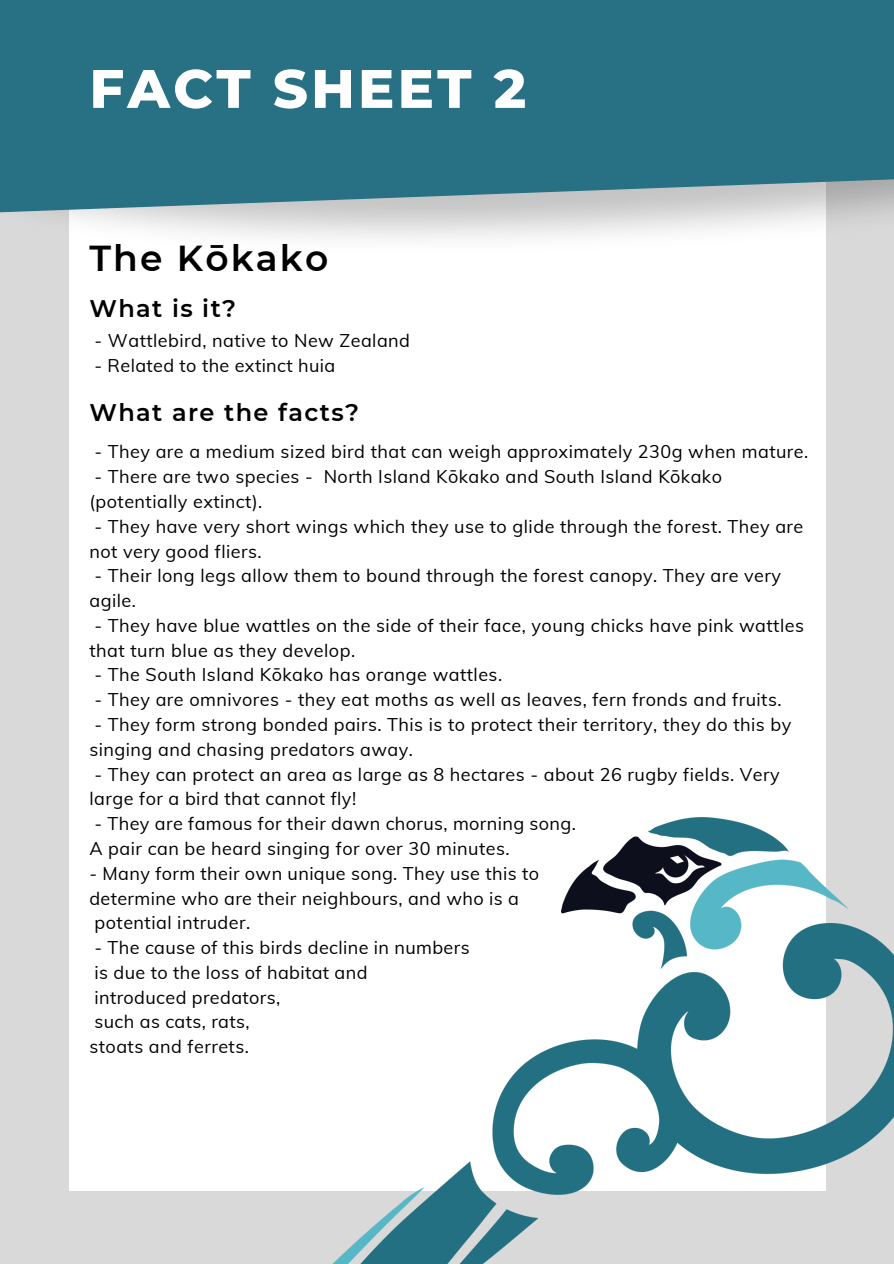
<style>
.page{position:relative;width:894px;height:1264px;background:#fff}
.page>*{position:absolute;margin:0;border:0;box-sizing:border-box;transform-origin:0 0}
.t1{font:800 54px "Montserrat";letter-spacing:.06em;color:#fff}
.t2{font:600 36px "Montserrat";letter-spacing:.06em;color:#000}
.t3{font:600 24px "Montserrat";letter-spacing:.06em;color:#000}
.t4{font:18px/24.8px "Muli";letter-spacing:.025em;color:#000}
</style>
<div class="page">
<div style="left:0;top:0;width:893px;height:1263px;background:#d9d9d9"></div>
<div style="left:70px;top:64px;width:756px;height:1127px;background:#fff"></div>
<img style="left:68px;top:215px;width:797px;height:121px">
<svg style="left:0;top:0;width:893px;height:215px;background:#367789"></svg>
<img style="left:333px;top:817px;width:560px;height:446px">
<h1 class="t1" style="left:89px;top:56px;width:438px">FACT SHEET 2</h1>
<h2 class="t2" style="left:89px;top:236px;width:240px">The Kōkako</h2>
<h3 class="t3" style="left:89px;top:294px;width:148px">What is it?</h3>
<p class="t4" style="left:95px;top:328px;width:317px">- Wattlebird, native to New Zealand</p>
<p class="t4" style="left:94px;top:352px;width:242px">- Related to the extinct huia</p>
<h3 class="t3" style="left:89px;top:397px;width:271px">What are the facts?</h3>
<p class="t4" style="left:95px;top:439px;width:715px">- They are a medium sized bird that can weigh approximately 230g when mature.</p>
<p class="t4" style="left:89px;top:464px;width:634px">- There are two species - North Island Kōkako and South Island Kōkako (potentially extinct).</p>
<p class="t4" style="left:89px;top:513px;width:715px">- They have very short wings which they use to glide through the forest. They are not very good fliers.</p>
<p class="t4" style="left:89px;top:563px;width:693px">- Their long legs allow them to bound through the forest canopy. They are very agile.</p>
<p class="t4" style="left:89px;top:612px;width:715px">- They have blue wattles on the side of their face, young chicks have pink wattles that turn blue as they develop.</p>
<p class="t4" style="left:95px;top:662px;width:409px">- The South Island Kōkako has orange wattles.</p>
<p class="t4" style="left:95px;top:687px;width:688px">- They are omnivores - they eat moths as well as leaves, fern fronds and fruits.</p>
<p class="t4" style="left:89px;top:711px;width:703px">- They form strong bonded pairs. This is to protect their territory, they do this by singing and chasing predators away.</p>
<p class="t4" style="left:89px;top:761px;width:691px">- They can protect an area as large as 8 hectares - about 26 rugby fields. Very large for a bird that cannot fly!</p>
<p class="t4" style="left:89px;top:811px;width:488px">- They are famous for their dawn chorus, morning song.<br>A pair can be heard singing for over 30 minutes.</p>
<p class="t4" style="left:89px;top:860px;width:451px">- Many form their own unique song. They use this to determine who are their neighbours, and who is a potential intruder.</p>
<p class="t4" style="left:89px;top:934px;width:381px">- The cause of this birds decline in numbers is due to the loss of habitat and<br>introduced predators,<br>such as cats, rats,<br>stoats and ferrets.</p>
</div>
